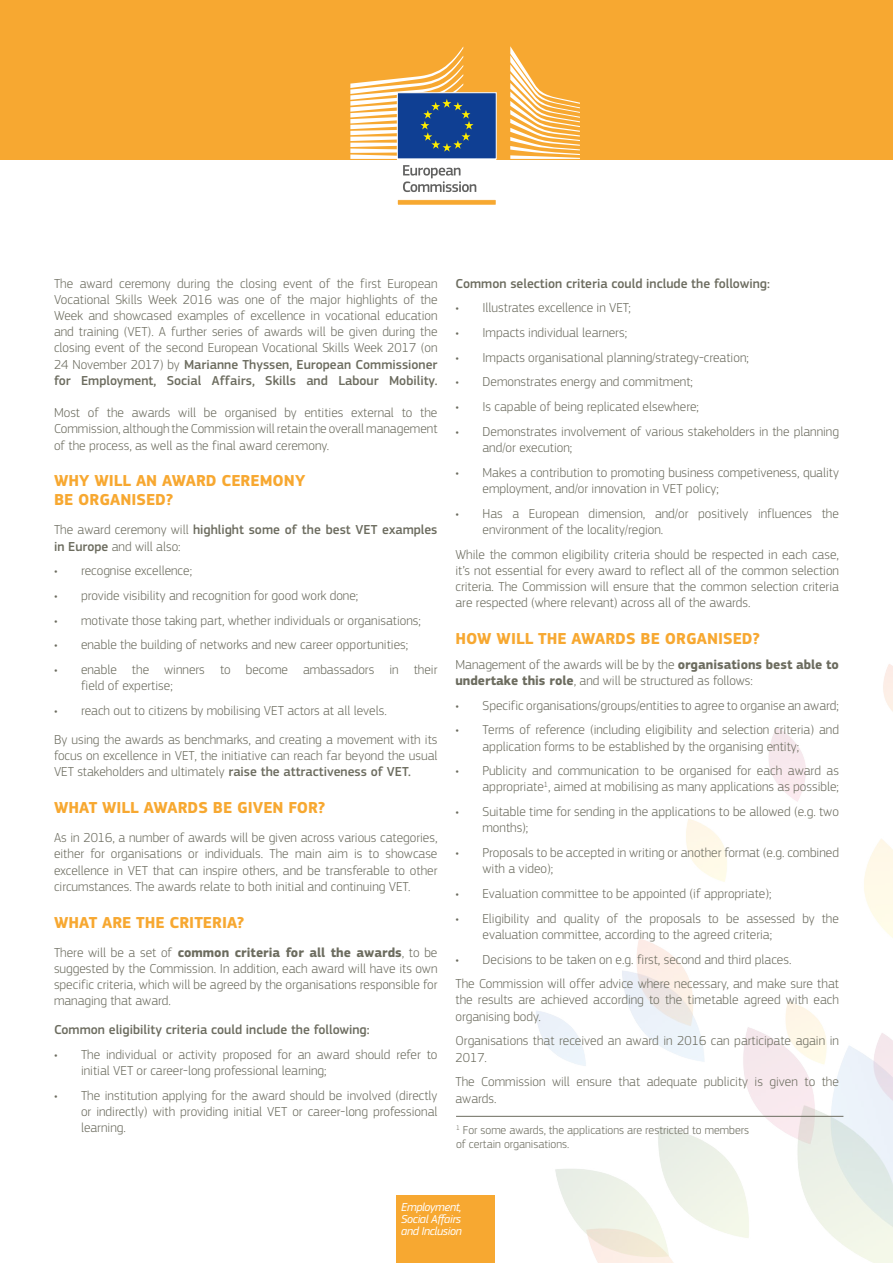
<style>
.page{position:relative;width:893px;height:1263px;background:#fff}
.page>*{position:absolute;margin:0;border:0;box-sizing:border-box;transform-origin:0 0}
.Body{font:700 16.5px "EC Square Sans Pro";color:#f7a831}
.Body-2{font:300 13.5px/16.2px "EC Square Sans Pro";color:#6c6c5f}
.Body-3{font:500 13.5px/16.2px "EC Square Sans Pro";color:#6c6c5f}
.Body-4{font:300 12px/14.4px "EC Square Sans Pro";color:#6c6c5f}
.t1{font:italic 12px "EC Square Sans Pro";letter-spacing:-.03em;color:#fff}
.s1{font-weight:500}
.s2{font-weight:300}
.s3{font-weight:700}
</style>
<div class="page">
<img style="left:512px;top:664px;width:381px;height:599px">
<hr style="left:456px;top:1116px;width:387px;height:1px;background:#6c6c5f">
<div style="left:396px;top:1195px;width:99px;height:68px;background:#f7a831"></div>
<div style="left:0;top:0;width:893px;height:159px;background:#f7a831"></div>
<div style="left:397px;top:92px;width:100px;height:67px;background:#0f3f93;border:1px solid #fff"></div>
<svg style="left:350px;top:46px;width:123px;height:113px"></svg>
<div style="left:397px;top:200px;width:99px;height:5px;background:#f7a830"></div>
<div style="left:397px;top:199px;width:100px;height:6px;border:1px solid #fff"></div>
<svg style="left:510px;top:46px;width:70px;height:113px"></svg>
<svg style="left:403px;top:165px;width:73px;height:27px"></svg>
<p class="Body-2" style="left:54px;top:275px;width:385px;text-align:justify">The award ceremony during the closing event of the first European Vocational Skills Week 2016 was one of the major highlights of the Week and showcased examples of excellence in vocational education and training (VET). A further series of awards will be given during the closing event of the second European Vocational Skills Week 2017 (on 24 November 2017) by <span class="s1">Marianne Thyssen, European Commissioner for Employment, Social Affairs, Skills and Labour Mobility.</span></p>
<p class="Body-2" style="left:54px;top:405px;width:385px;text-align:justify">Most of the awards will be organised by entities external to the Commission, although the Commission will retain the overall management of the process, as well as the final award ceremony.</p>
<p class="Body" style="left:54px;top:470px;width:253px">WHY WILL AN AWARD CEREMONY</p>
<p class="Body" style="left:54px;top:490px;width:121px">BE ORGANISED?</p>
<p class="Body-3" style="left:54px;top:522px;width:385px"><span class="s2">The award ceremony will</span> highlight some of the best VET examples in Europe <span class="s2">and will also:</span></p>
<p class="Body-2" style="left:54px;top:563px;width:140px">• recognise excellence;</p>
<p class="Body-2" style="left:54px;top:587px;width:306px">• provide visibility and recognition for good work done;</p>
<p class="Body-2" style="left:54px;top:612px;width:368px">• motivate those taking part, whether individuals or organisations;</p>
<p class="Body-2" style="left:54px;top:637px;width:356px">• enable the building of networks and new career opportunities;</p>
<p class="Body-2" style="left:81px;top:661px;width:358px;text-indent:-27px">• enable the winners to become ambassadors in their field of expertise;</p>
<p class="Body-2" style="left:54px;top:702px;width:334px">• reach out to citizens by mobilising VET actors at all levels.</p>
<p class="Body-2" style="left:54px;top:731px;width:385px;text-align:justify">By using the awards as benchmarks, and creating a movement with its focus on excellence in VET, the initiative can reach far beyond the usual VET stakeholders and ultimately <span class="s1">raise the attractiveness of VET.</span></p>
<p class="Body" style="left:54px;top:798px;width:273px">WHAT WILL AWARDS BE GIVEN FOR?</p>
<p class="Body-2" style="left:54px;top:829px;width:385px;text-align:justify">As in 2016, a number of awards will be given across various categories, either for organisations or individuals. The main aim is to showcase excellence in VET that can inspire others, and be transferable to other circumstances. The awards relate to both initial and continuing VET.</p>
<p class="Body" style="left:54px;top:912px;width:192px">WHAT ARE THE CRITERIA?</p>
<p class="Body-2" style="left:54px;top:944px;width:385px;text-align:justify">There will be a set of <span class="s3">common criteria for all the awards</span>, to be suggested by the Commission. In addition, each award will have its own specific criteria, which will be agreed by the organisations responsible for managing that award.</p>
<p class="Body-3" style="left:54px;top:1022px;width:317px">Common eligibility criteria could include the following:</p>
<p class="Body-2" style="left:81px;top:1046px;width:358px;text-indent:-27px">• The individual or activity proposed for an award should refer to initial VET or career-long professional learning;</p>
<p class="Body-2" style="left:81px;top:1087px;width:358px;text-align:justify;text-indent:-27px">• The institution applying for the award should be involved (directly or indirectly) with providing initial VET or career-long professional learning.</p>
<p class="Body-3" style="left:455px;top:275px;width:316px">Common selection criteria could include the following:</p>
<p class="Body-2" style="left:455px;top:300px;width:177px">• Illustrates excellence in VET;</p>
<p class="Body-2" style="left:455px;top:324px;width:173px">• Impacts individual learners;</p>
<p class="Body-2" style="left:455px;top:349px;width:295px">• Impacts organisational planning/strategy-creation;</p>
<p class="Body-2" style="left:455px;top:374px;width:239px">• Demonstrates energy and commitment;</p>
<p class="Body-2" style="left:455px;top:398px;width:245px">• Is capable of being replicated elsewhere;</p>
<p class="Body-2" style="left:482px;top:423px;width:358px;text-indent:-27px">• Demonstrates involvement of various stakeholders in the planning and/or execution;</p>
<p class="Body-2" style="left:482px;top:464px;width:358px;text-indent:-27px">• Makes a contribution to promoting business competiveness, quality employment, and/or innovation in VET policy;</p>
<p class="Body-2" style="left:482px;top:505px;width:358px;text-indent:-27px">• Has a European dimension, and/or positively influences the environment of the locality/region.</p>
<p class="Body-2" style="left:455px;top:546px;width:385px;text-align:justify">While the common eligibility criteria should be respected in each case, it’s not essential for every award to reflect all of the common selection criteria. The Commission will ensure that the common selection criteria are respected (where relevant) across all of the awards.</p>
<p class="Body" style="left:455px;top:629px;width:306px">HOW WILL THE AWARDS BE ORGANISED?</p>
<p class="Body-2" style="left:455px;top:656px;width:385px">Management of the awards will be by the <span class="s3">organisations best able to undertake this role</span>, and will be structured as follows:</p>
<p class="Body-2" style="left:455px;top:697px;width:385px">• Specific organisations/groups/entities to agree to organise an award;</p>
<p class="Body-2" style="left:482px;top:722px;width:358px;text-indent:-27px">• Terms of reference (including eligibility and selection criteria) and application forms to be established by the organising entity;</p>
<p class="Body-2" style="left:455px;top:762px;width:385px;text-align:right">• Publicity and communication to be organised for each award as appropriate<sup>1</sup>, aimed at mobilising as many applications as possible;</p>
<p class="Body-2" style="left:482px;top:803px;width:358px;text-indent:-27px">• Suitable time for sending in the applications to be allowed (e.g. two months);</p>
<p class="Body-2" style="left:482px;top:844px;width:358px;text-indent:-27px">• Proposals to be accepted in writing or another format (e.g. combined with a video);</p>
<p class="Body-2" style="left:455px;top:885px;width:317px">• Evaluation committee to be appointed (if appropriate);</p>
<p class="Body-2" style="left:482px;top:910px;width:358px;text-indent:-27px">• Eligibility and quality of the proposals to be assessed by the evaluation committee, according to the agreed criteria;</p>
<p class="Body-2" style="left:455px;top:951px;width:337px">• Decisions to be taken on e.g. first, second and third places.</p>
<p class="Body-2" style="left:455px;top:976px;width:385px;text-align:justify">The Commission will offer advice where necessary, and make sure that the results are achieved according to the timetable agreed with each organising body.</p>
<p class="Body-2" style="left:455px;top:1033px;width:385px">Organisations that received an award in 2016 can participate again in<br>2017.</p>
<p class="Body-2" style="left:455px;top:1074px;width:385px">The Commission will ensure that adequate publicity is given to the awards.</p>
<p class="Body-4" style="left:456px;top:1123px;width:295px"><sup>1</sup> For some awards, the applications are restricted to members of certain organisations.</p>
<p class="t1" style="left:401px;top:1200px;width:62px">Employment,</p>
<p class="t1" style="left:401px;top:1212px;width:61px">Social Affairs</p>
<p class="t1" style="left:401px;top:1224px;width:62px">and Inclusion</p>
</div>
